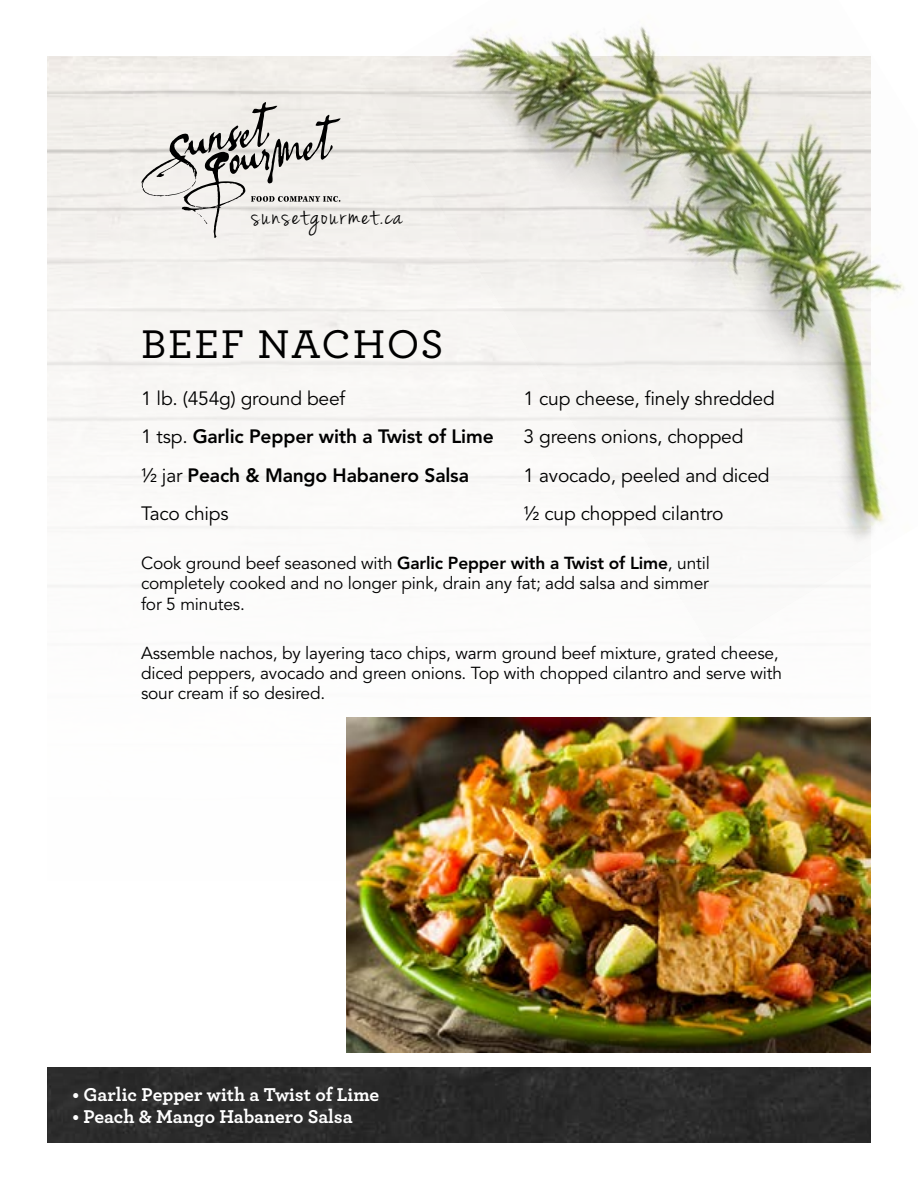
<style>
.page{position:relative;width:918px;height:1188px;background:#fff}
.page>*{position:absolute;margin:0;border:0;box-sizing:border-box;transform-origin:0 0}
.t1{font:500 42px "Archer";letter-spacing:.04em;color:#000}
.t2{font:30px "Jenna Sue";letter-spacing:.07em;color:#000}
.t3{font:700 19.5px "Archer";color:#fff}
.t4{font:19.2px "Avenir LT Std";letter-spacing:-.01em;color:#000}
.t5{font:800 19.2px "Avenir LT Std";letter-spacing:-.01em;color:#000}
.t6{font:17.25px/20.2px "Avenir LT Std";letter-spacing:-.01em;color:#000;text-align:justify}
.s1{font-weight:400}
.s2{font-weight:800}
</style>
<div class="page">
<img style="left:47px;top:484px;width:824px;height:459px">
<svg style="left:141px;top:101px;width:200px;height:139px;background:#d5d2cf"></svg>
<div style="left:47px;top:1068px;width:824px;height:74px;background:#2b2b2b"></div>
<img style="left:361px;top:26px;width:544px;height:626px">
<img style="left:347px;top:718px;width:524px;height:335px">
<h2 class="t2" style="left:252px;top:198px;width:152px">sunsetgourmet.ca</h2>
<h1 class="t1" style="left:141px;top:313px;width:304px">BEEF NACHOS</h1>
<p class="t4" style="left:141px;top:387px;width:206px">1 lb. (454g) ground beef</p>
<p class="t4" style="left:523px;top:387px;width:253px">1 cup cheese, finely shredded</p>
<p class="t5" style="left:141px;top:425px;width:354px"><span class="s1">1 tsp.</span> Garlic Pepper with a Twist of Lime</p>
<p class="t4" style="left:523px;top:426px;width:222px">3 greens onions, chopped</p>
<p class="t5" style="left:141px;top:464px;width:329px"><span class="s1">½ jar</span> Peach &amp; Mango Habanero Salsa</p>
<p class="t4" style="left:523px;top:464px;width:248px">1 avocado, peeled and diced</p>
<p class="t4" style="left:141px;top:503px;width:89px">Taco chips</p>
<p class="t4" style="left:523px;top:503px;width:202px">½ cup chopped cilantro</p>
<p class="t6" style="left:141px;top:554px;width:570px">Cook ground beef seasoned with <span class="s2">Garlic Pepper with a Twist of Lime</span>, until completely cooked and no longer pink, drain any fat; add salsa and simmer for 5 minutes.</p>
<p class="t6" style="left:141px;top:643px;width:643px;text-align:left">Assemble nachos, by layering taco chips, warm ground beef mixture, grated cheese, diced peppers, avocado and green onions. Top with chopped cilantro and serve with sour cream if so desired.</p>
<p class="t3" style="left:72px;top:1079px;width:308px">• Garlic Pepper with a Twist of Lime</p>
<p class="t3" style="left:72px;top:1101px;width:282px">• Peach &amp; Mango Habanero Salsa</p>
</div>
